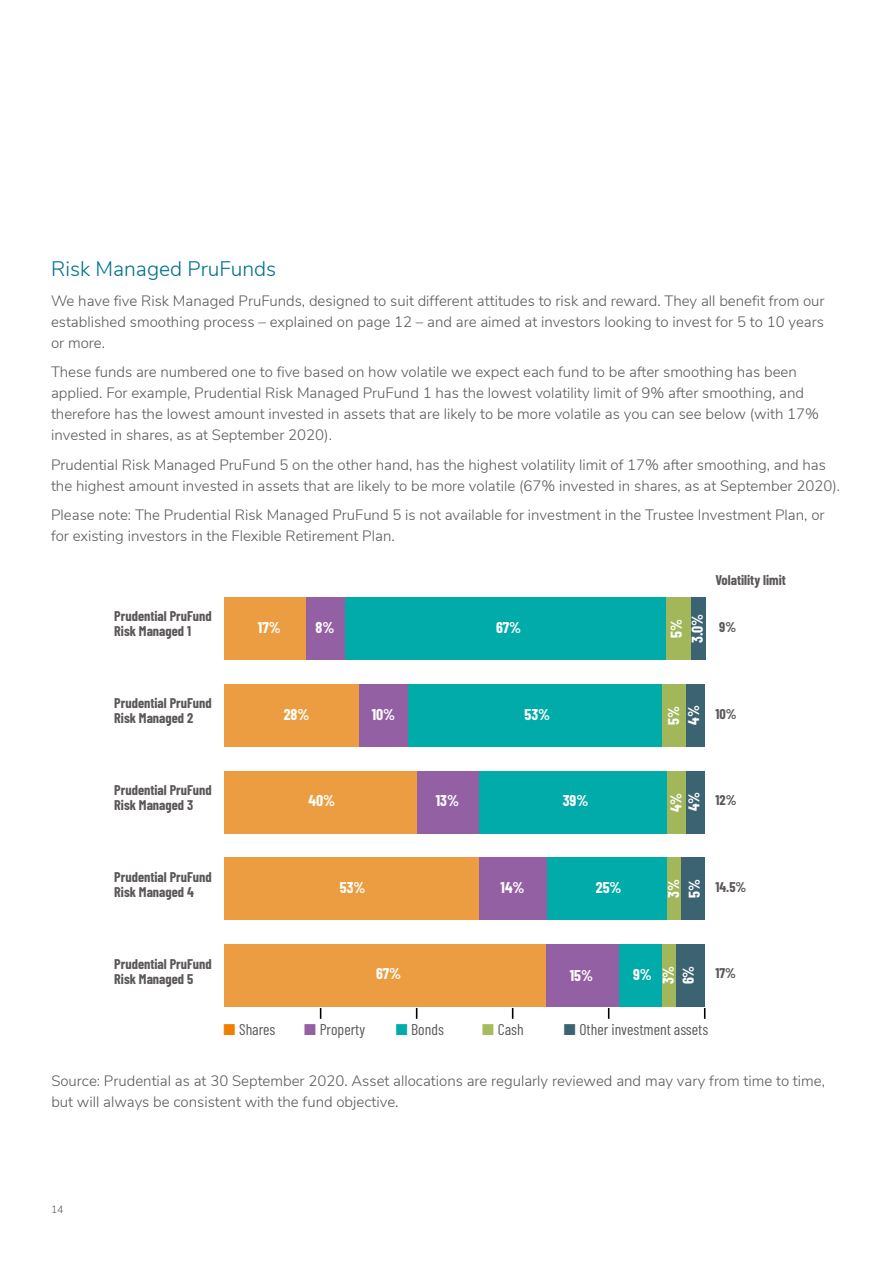
<style>
.page{position:relative;width:893px;height:1263px;background:#fff}
.page>*{position:absolute;margin:0;border:0;box-sizing:border-box;transform-origin:0 0}
.t1{font:300 21px "Nunito Sans";color:#00718d}
.t2{font:700 15.6px "Barlow Condensed";color:#fff}
.t3{font:15.6px "Barlow Condensed";color:#5b5857}
.t4{font:300 15px/21px "Nunito Sans";color:#5b5857}
.t5{font:700 14.1px/15.8px "Barlow Condensed";color:#5b5857}
.t6{font:300 10.5px "Nunito Sans";color:#5b5857}
.s1{color:#f07f00}
.s2{color:#9460a4}
.s3{color:#00abaa}
.s4{color:#a6bc5c}
.s5{color:#3c6371}
</style>
<div class="page">
<div style="left:691px;top:597px;width:15px;height:63px;background:#3c6371"></div>
<div style="left:685px;top:684px;width:20px;height:62px;background:#3c6371"></div>
<div style="left:685px;top:771px;width:20px;height:62px;background:#3c6371"></div>
<div style="left:681px;top:857px;width:24px;height:63px;background:#3c6371"></div>
<div style="left:676px;top:944px;width:29px;height:63px;background:#3c6371"></div>
<div style="left:665px;top:597px;width:26px;height:63px;background:#a1b75a"></div>
<div style="left:661px;top:684px;width:24px;height:62px;background:#a1b75a"></div>
<div style="left:666px;top:771px;width:19px;height:62px;background:#a1b75a"></div>
<div style="left:666px;top:857px;width:15px;height:63px;background:#a1b75a"></div>
<div style="left:661px;top:944px;width:15px;height:63px;background:#a1b75a"></div>
<div style="left:345px;top:597px;width:320px;height:63px;background:#00abaa"></div>
<div style="left:407px;top:684px;width:254px;height:62px;background:#00abaa"></div>
<div style="left:479px;top:771px;width:187px;height:62px;background:#00abaa"></div>
<div style="left:546px;top:857px;width:120px;height:63px;background:#00abaa"></div>
<div style="left:618px;top:944px;width:43px;height:63px;background:#00abaa"></div>
<div style="left:306px;top:597px;width:39px;height:63px;background:#9460a4"></div>
<div style="left:359px;top:684px;width:48px;height:62px;background:#9460a4"></div>
<div style="left:417px;top:771px;width:62px;height:62px;background:#9460a4"></div>
<div style="left:479px;top:857px;width:67px;height:63px;background:#9460a4"></div>
<div style="left:546px;top:944px;width:72px;height:63px;background:#9460a4"></div>
<div style="left:225px;top:597px;width:81px;height:63px;background:#ed9d41"></div>
<div style="left:225px;top:684px;width:134px;height:62px;background:#ed9d41"></div>
<div style="left:225px;top:771px;width:192px;height:62px;background:#ed9d41"></div>
<div style="left:225px;top:857px;width:254px;height:63px;background:#ed9d41"></div>
<div style="left:225px;top:944px;width:321px;height:63px;background:#ed9d41"></div>
<h1 class="t1" style="left:51px;top:254px;width:227px">Risk Managed PruFunds</h1>
<p class="t4" style="left:51px;top:289px;width:775px;text-align:justify">We have five Risk Managed PruFunds, designed to suit different attitudes to risk and reward. They all benefit from our established smoothing process – explained on page 12 – and are aimed at investors looking to invest for 5 to 10 years or more.</p>
<p class="t4" style="left:51px;top:361px;width:769px">These funds are numbered one to five based on how volatile we expect each fund to be after smoothing has been applied. For example, Prudential Risk Managed PruFund 1 has the lowest volatility limit of 9% after smoothing, and therefore has the lowest amount invested in assets that are likely to be more volatile as you can see below (with 17% invested in shares, as at September 2020).</p>
<p class="t4" style="left:51px;top:453px;width:791px">Prudential Risk Managed PruFund 5 on the other hand, has the highest volatility limit of 17% after smoothing, and has the highest amount invested in assets that are likely to be more volatile (67% invested in shares, as at September 2020).</p>
<p class="t4" style="left:51px;top:504px;width:775px">Please note: The Prudential Risk Managed PruFund 5 is not available for investment in the Trustee Investment Plan, or for existing investors in the Flexible Retirement Plan.</p>
<p class="t5" style="left:715px;top:571px;width:72px">Volatility limit</p>
<p class="t5" style="left:114px;top:607px;width:99px">Prudential PruFund<br>Risk Managed 1</p>
<p class="t2" style="left:665px;top:638px;width:20px;rotate:-90deg">5%</p>
<p class="t2" style="left:258px;top:617px;width:24px">17%</p>
<p class="t2" style="left:496px;top:617px;width:27px">67%</p>
<p class="t2" style="left:686px;top:643px;width:30px;rotate:-90deg">3.0%</p>
<p class="t2" style="left:316px;top:617px;width:20px">8%</p>
<p class="t5" style="left:719px;top:618px;width:18px">9%</p>
<p class="t5" style="left:114px;top:694px;width:99px">Prudential PruFund<br>Risk Managed 2</p>
<p class="t2" style="left:372px;top:703px;width:25px">10%</p>
<p class="t2" style="left:284px;top:703px;width:27px">28%</p>
<p class="t2" style="left:524px;top:703px;width:27px">53%</p>
<p class="t2" style="left:662px;top:725px;width:20px;rotate:-90deg">5%</p>
<p class="t2" style="left:682px;top:725px;width:21px;rotate:-90deg">4%</p>
<p class="t5" style="left:715px;top:705px;width:23px">10%</p>
<p class="t5" style="left:114px;top:781px;width:99px">Prudential PruFund<br>Risk Managed 3</p>
<p class="t5" style="left:114px;top:868px;width:99px">Prudential PruFund<br>Risk Managed 4</p>
<p class="t5" style="left:114px;top:955px;width:99px">Prudential PruFund<br>Risk Managed 5</p>
<p class="t2" style="left:436px;top:789px;width:25px">13%</p>
<p class="t2" style="left:309px;top:789px;width:28px">40%</p>
<p class="t2" style="left:563px;top:789px;width:27px">39%</p>
<p class="t2" style="left:683px;top:811px;width:21px;rotate:-90deg">4%</p>
<p class="t2" style="left:665px;top:812px;width:21px;rotate:-90deg">4%</p>
<p class="t5" style="left:715px;top:791px;width:23px">12%</p>
<p class="t2" style="left:501px;top:877px;width:26px">14%</p>
<p class="t2" style="left:340px;top:877px;width:27px">53%</p>
<p class="t2" style="left:596px;top:877px;width:27px">25%</p>
<p class="t2" style="left:662px;top:898px;width:20px;rotate:-90deg">3%</p>
<p class="t2" style="left:683px;top:898px;width:20px;rotate:-90deg">5%</p>
<p class="t5" style="left:715px;top:878px;width:32px">14.5%</p>
<p class="t2" style="left:376px;top:963px;width:27px">67%</p>
<p class="t2" style="left:633px;top:963px;width:20px">9%</p>
<p class="t2" style="left:657px;top:984px;width:20px;rotate:-90deg">3%</p>
<p class="t2" style="left:570px;top:964px;width:25px">15%</p>
<p class="t2" style="left:677px;top:984px;width:20px;rotate:-90deg">6%</p>
<p class="t5" style="left:715px;top:964px;width:22px">17%</p>
<p class="t3" style="left:224px;top:1018px;width:53px"><span class="s1">■</span> Shares</p>
<p class="t3" style="left:304px;top:1018px;width:63px"><span class="s2">■</span> Property</p>
<p class="t3" style="left:396px;top:1018px;width:50px"><span class="s3">■</span> Bonds</p>
<p class="t3" style="left:482px;top:1018px;width:43px"><span class="s4">■</span> Cash</p>
<p class="t3" style="left:564px;top:1018px;width:146px"><span class="s5">■</span> Other investment assets</p>
<p class="t4" style="left:51px;top:1070px;width:775px">Source: Prudential as at 30 September 2020. Asset allocations are regularly reviewed and may vary from time to time, but will always be consistent with the fund objective.</p>
<p class="t6" style="left:51px;top:1202px;width:14px">14</p>
</div>
